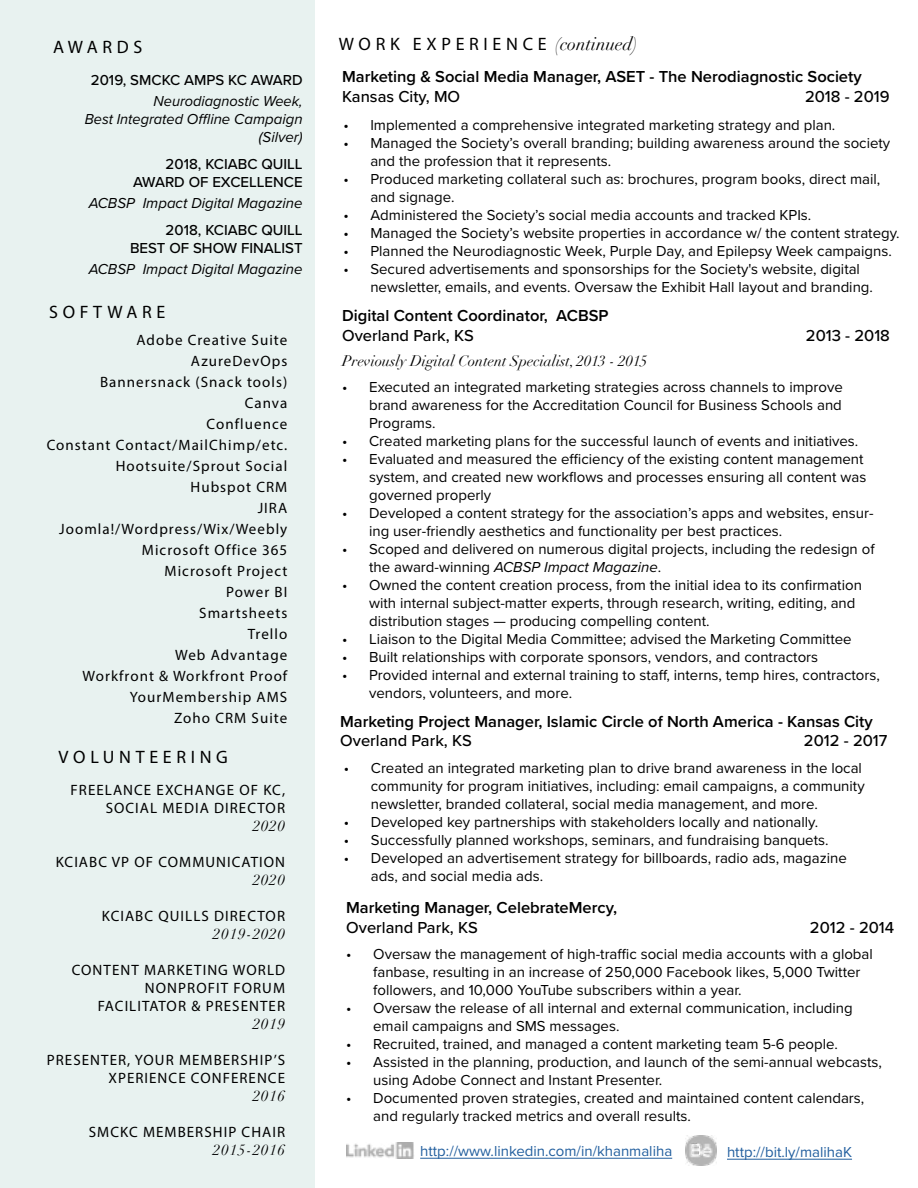
<style>
.page{position:relative;width:918px;height:1188px;background:#fff}
.page>*{position:absolute;margin:0;border:0;box-sizing:border-box;transform-origin:0 0}
.t1{font:18px "Myriad Pro";letter-spacing:.26em;color:#000}
.t2{font:600 16.5px "Proxima Nova";color:#000}
.t3{font:500 16.5px "Proxima Nova";color:#000}
.t4{font:15px/18px "Proxima Nova";color:#000}
.t5{font:15px/21px "Myriad Pro";letter-spacing:.07em;color:#000;text-align:right}
.t6{font:italic 15px/18px "Proxima Nova";color:#000;text-align:right}
.t7{font:500 15px/18px "Proxima Nova";color:#000;text-align:right}
.t8{font:italic 15px "Didot";color:#000}
.t9{font:15px "Proxima Nova";color:#215e9e}
.t10{font:italic 15px "Didot";letter-spacing:.07em;color:#000}
.s1{font-family:"Didot";font-style:italic}
.s2{font-style:italic}
</style>
<div class="page">
<div style="left:0;top:0;width:315px;height:1188px;background:#e8f2f0"></div>
<img style="left:346px;top:1142px;width:68px;height:17px">
<hr style="left:420px;top:1158px;width:252px;height:1px;background:#215e9e">
<img style="left:686px;top:1135px;width:31px;height:31px">
<hr style="left:727px;top:1159px;width:125px;height:1px;background:#215e9e">
<p class="t1" style="left:53px;top:36px;width:91px">AWARDS</p>
<p class="t7" style="left:91px;top:70px;width:213px">2019, SMCKC AMPS KC AWARD</p>
<p class="t6" style="left:85px;top:91px;width:219px">Neurodiagnostic Week,<br>Best Integrated Offline Campaign (Silver)</p>
<p class="t7" style="left:133px;top:154px;width:171px">2018, KCIABC QUILL<br>AWARD OF EXCELLENCE</p>
<p class="t6" style="left:89px;top:193px;width:215px">ACBSP Impact Digital Magazine</p>
<p class="t7" style="left:130px;top:220px;width:174px">2018, KCIABC QUILL<br>BEST OF SHOW FINALIST</p>
<p class="t6" style="left:89px;top:259px;width:215px">ACBSP Impact Digital Magazine</p>
<p class="t1" style="left:49px;top:301px;width:118px">SOFTWARE</p>
<p class="t5" style="left:47px;top:329px;width:242px">Adobe Creative Suite<br>AzureDevOps<br>Bannersnack (Snack tools)<br>Canva<br>Confluence<br>Constant Contact/MailChimp/etc.<br>Hootsuite/Sprout Social<br>Hubspot CRM<br>JIRA<br>Joomla!/Wordpress/Wix/Weebly<br>Microsoft Office 365<br>Microsoft Project<br>Power BI<br>Smartsheets<br>Trello<br>Web Advantage<br>Workfront &amp; Workfront Proof<br>YourMembership AMS<br>Zoho CRM Suite</p>
<p class="t1" style="left:59px;top:746px;width:171px">VOLUNTEERING</p>
<p class="t5" style="left:71px;top:781px;width:216px;line-height:18px">FREELANCE EXCHANGE OF KC,<br>SOCIAL MEDIA DIRECTOR</p>
<p class="t8" style="left:253px;top:817px;width:34px">2020</p>
<p class="t5" style="left:56px;top:851px;width:231px">KCIABC VP OF COMMUNICATION</p>
<p class="t8" style="left:253px;top:871px;width:34px">2020</p>
<p class="t5" style="left:102px;top:905px;width:185px">KCIABC QUILLS DIRECTOR</p>
<p class="t10" style="left:213px;top:925px;width:73px">2019-2020</p>
<p class="t5" style="left:72px;top:961px;width:215px;line-height:18px">CONTENT MARKETING WORLD<br>NONPROFIT FORUM<br>FACILITATOR &amp; PRESENTER</p>
<p class="t8" style="left:253px;top:1015px;width:34px">2019</p>
<p class="t5" style="left:47px;top:1051px;width:240px;line-height:18px">PRESENTER, YOUR MEMBERSHIP’S<br>XPERIENCE CONFERENCE</p>
<p class="t8" style="left:253px;top:1087px;width:34px">2016</p>
<p class="t5" style="left:89px;top:1121px;width:198px">SMCKC MEMBERSHIP CHAIR</p>
<p class="t10" style="left:213px;top:1141px;width:73px">2015-2016</p>
<p class="t1" style="left:339px;top:33px;width:300px">WORK EXPERIENCE <span class="s1">(continued)</span></p>
<p class="t2" style="left:342px;top:65px;width:521px">Marketing &amp; Social Media Manager, ASET - The Nerodiagnostic Society</p>
<p class="t3" style="left:342px;top:84px;width:120px">Kansas City, MO</p>
<p class="t3" style="left:805px;top:84px;width:86px">2018 - 2019</p>
<p class="t4" style="left:343px;top:115px;width:494px">• Implemented a comprehensive integrated marketing strategy and plan.</p>
<p class="t4" style="left:370px;top:133px;width:521px;text-indent:-27px">• Managed the Society’s overall branding; building awareness around the society and the profession that it represents.</p>
<p class="t4" style="left:370px;top:169px;width:511px;text-indent:-27px">• Produced marketing collateral such as: brochures, program books, direct mail, and signage.</p>
<p class="t4" style="left:343px;top:205px;width:470px">• Administered the Society’s social media accounts and tracked KPIs.</p>
<p class="t4" style="left:343px;top:223px;width:558px">• Managed the Society’s website properties in accordance w/ the content strategy.</p>
<p class="t4" style="left:343px;top:241px;width:550px">• Planned the Neurodiagnostic Week, Purple Day, and Epilepsy Week campaigns.</p>
<p class="t4" style="left:370px;top:259px;width:504px;text-indent:-27px">• Secured advertisements and sponsorships for the Society's website, digital newsletter, emails, and events. Oversaw the Exhibit Hall layout and branding.</p>
<p class="t2" style="left:342px;top:303px;width:268px">Digital Content Coordinator, ACBSP</p>
<p class="t3" style="left:342px;top:323px;width:133px">Overland Park, KS</p>
<p class="t3" style="left:806px;top:323px;width:86px">2013 - 2018</p>
<p class="t8" style="left:342px;top:352px;width:307px">Previously Digital Content Specialist, 2013 - 2015</p>
<p class="t4" style="left:369px;top:378px;width:475px;text-align:justify;text-indent:-27px">• Executed an integrated marketing strategies across channels to improve brand awareness for the Accreditation Council for Business Schools and Programs.</p>
<p class="t4" style="left:342px;top:432px;width:518px">• Created marketing plans for the successful launch of events and initiatives.</p>
<p class="t4" style="left:369px;top:450px;width:499px;text-indent:-27px">• Evaluated and measured the efficiency of the existing content management system, and created new workflows and processes ensuring all content was governed properly</p>
<p class="t4" style="left:369px;top:504px;width:506px;text-indent:-27px">• Developed a content strategy for the association’s apps and websites, ensur&shy;ing user-friendly aesthetics and functionality per best practices.</p>
<p class="t4" style="left:369px;top:540px;width:507px;text-indent:-27px">• Scoped and delivered on numerous digital projects, including the redesign of the award-winning <span class="s2">ACBSP Impact Magazine</span>.</p>
<p class="t4" style="left:369px;top:576px;width:494px;text-indent:-27px">• Owned the content creation process, from the initial idea to its confirmation with internal subject-matter experts, through research, writing, editing, and distribution stages — producing compelling content.</p>
<p class="t4" style="left:342px;top:630px;width:511px">• Liaison to the Digital Media Committee; advised the Marketing Committee</p>
<p class="t4" style="left:342px;top:648px;width:478px">• Built relationships with corporate sponsors, vendors, and contractors</p>
<p class="t4" style="left:369px;top:666px;width:512px;text-indent:-27px">• Provided internal and external training to staff, interns, temp hires, contractors, vendors, volunteers, and more.</p>
<p class="t2" style="left:340px;top:709px;width:534px">Marketing Project Manager, Islamic Circle of North America - Kansas City</p>
<p class="t3" style="left:340px;top:729px;width:133px">Overland Park, KS</p>
<p class="t3" style="left:804px;top:729px;width:85px">2012 - 2017</p>
<p class="t4" style="left:371px;top:758px;width:495px;text-indent:-27px">• Created an integrated marketing plan to drive brand awareness in the local community for program initiatives, including: email campaigns, a community newsletter, branded collateral, social media management, and more.</p>
<p class="t4" style="left:344px;top:812px;width:476px">• Developed key partnerships with stakeholders locally and nationally.</p>
<p class="t4" style="left:344px;top:830px;width:486px">• Successfully planned workshops, seminars, and fundraising banquets.</p>
<p class="t4" style="left:371px;top:848px;width:478px;text-indent:-27px">• Developed an advertisement strategy for billboards, radio ads, magazine ads, and social media ads.</p>
<p class="t2" style="left:346px;top:895px;width:272px">Marketing Manager, CelebrateMercy,</p>
<p class="t3" style="left:346px;top:915px;width:133px">Overland Park, KS</p>
<p class="t3" style="left:810px;top:915px;width:86px">2012 - 2014</p>
<p class="t4" style="left:373px;top:944px;width:501px;text-indent:-27px">• Oversaw the management of high-traffic social media accounts with a global fanbase, resulting in an increase of 250,000 Facebook likes, 5,000 Twitter followers, and 10,000 YouTube subscribers within a year.</p>
<p class="t4" style="left:373px;top:998px;width:481px;text-indent:-27px">• Oversaw the release of all internal and external communication, including email campaigns and SMS messages.</p>
<p class="t4" style="left:346px;top:1034px;width:493px">• Recruited, trained, and managed a content marketing team 5-6 people.</p>
<p class="t4" style="left:373px;top:1052px;width:510px;text-indent:-27px">• Assisted in the planning, production, and launch of the semi-annual webcasts, using Adobe Connect and Instant Presenter.</p>
<p class="t4" style="left:373px;top:1088px;width:493px;text-indent:-27px">• Documented proven strategies, created and maintained content calendars, and regularly tracked metrics and overall results.</p>
<p class="t9" style="left:420px;top:1140px;width:254px">http://www.linkedin.com/in/khanmaliha</p>
<p class="t9" style="left:727px;top:1141px;width:127px">http://bit.ly/malihaK</p>
</div>
